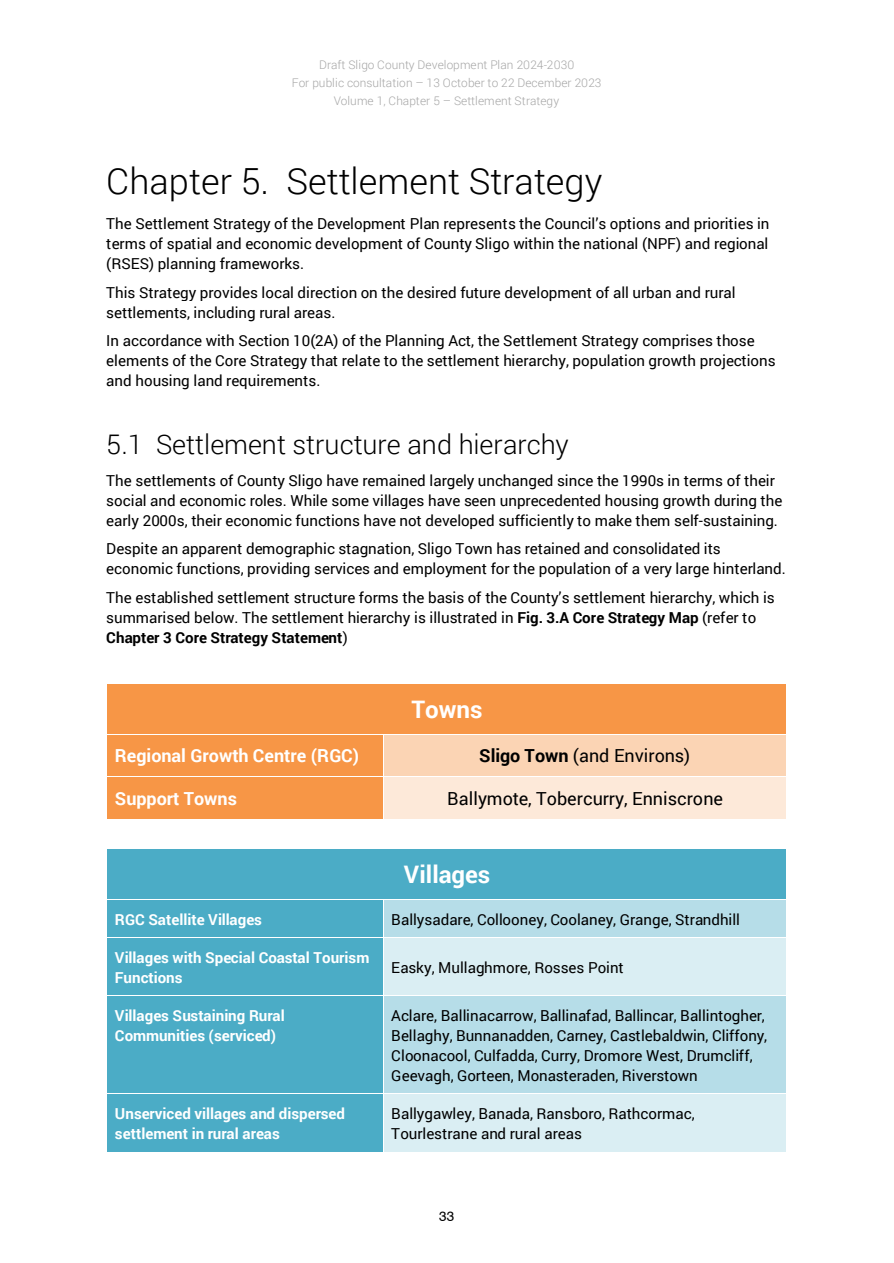
<style>
.page{position:relative;width:894px;height:1263px;background:#fff}
.page>*{position:absolute;margin:0;border:0;box-sizing:border-box;transform-origin:0 0}
.t1{font:300 36px "Roboto";color:#000}
.t2{font:300 27px "Roboto";color:#000}
.t3{font:700 24.15px "Roboto";color:#fff}
.t4{font:18px "Roboto";letter-spacing:-.005em;color:#000}
.t5{font:700 18px "Roboto";letter-spacing:-.005em;color:#fff}
.t6{font:15.15px/19.8px "Roboto";color:#000}
.t7{font:700 15.15px/19.8px "Roboto";letter-spacing:-.005em;color:#fff}
.t8{font:13.65px "Swiss 721 BT";color:#000}
.t9{font:300 11.85px/18px "Roboto";letter-spacing:.005em;color:#a6a6a6;text-align:center}
.s1{font-weight:700}
</style>
<div class="page">
<div style="left:107px;top:684px;width:679px;height:50px;background:#f79646"></div>
<div style="left:107px;top:734px;width:275px;height:42px;background:#f79646"></div>
<div style="left:383px;top:734px;width:403px;height:42px;background:#fbd4b4"></div>
<hr style="left:107px;top:734px;width:275px;height:1px;background:#fff">
<hr style="left:383px;top:734px;width:403px;height:1px;background:#fff">
<div style="left:107px;top:777px;width:275px;height:42px;background:#f79646"></div>
<div style="left:383px;top:777px;width:403px;height:42px;background:#fde9d9"></div>
<div style="left:107px;top:849px;width:679px;height:50px;background:#4bacc6"></div>
<div style="left:107px;top:899px;width:275px;height:38px;background:#4bacc6"></div>
<div style="left:383px;top:899px;width:403px;height:38px;background:#b6dde8"></div>
<hr style="left:107px;top:899px;width:275px;height:1px;background:#fff">
<hr style="left:383px;top:899px;width:403px;height:1px;background:#fff">
<div style="left:107px;top:938px;width:275px;height:57px;background:#4bacc6"></div>
<div style="left:383px;top:938px;width:403px;height:57px;background:#daeef3"></div>
<div style="left:107px;top:996px;width:275px;height:97px;background:#4bacc6"></div>
<div style="left:383px;top:996px;width:403px;height:97px;background:#b6dde8"></div>
<div style="left:107px;top:1094px;width:275px;height:58px;background:#4bacc6"></div>
<div style="left:383px;top:1094px;width:403px;height:58px;background:#daeef3"></div>
<p class="t9" style="left:292px;top:55px;width:311px">Draft Sligo County Development Plan 2024-2030<br>For public consultation – 13 October to 22 December 2023<br>Volume 1, Chapter 5 – Settlement Strategy</p>
<p class="t1" style="left:106px;top:157px;width:497px">Chapter 5. Settlement Strategy</p>
<p class="t6" style="left:106px;top:213px;width:664px;text-align:justify">The Settlement Strategy of the Development Plan represents the Council’s options and priorities in terms of spatial and economic development of County Sligo within the national (NPF) and regional (RSES) planning frameworks.</p>
<p class="t6" style="left:106px;top:282px;width:630px">This Strategy provides local direction on the desired future development of all urban and rural settlements, including rural areas.</p>
<p class="t6" style="left:106px;top:331px;width:670px">In accordance with Section 10(2A) of the Planning Act, the Settlement Strategy comprises those elements of the Core Strategy that relate to the settlement hierarchy, population growth projections and housing land requirements.</p>
<p class="t2" style="left:106px;top:425px;width:464px">5.1 Settlement structure and hierarchy</p>
<p class="t6" style="left:106px;top:470px;width:677px">The settlements of County Sligo have remained largely unchanged since the 1990s in terms of their social and economic roles. While some villages have seen unprecedented housing growth during the early 2000s, their economic functions have not developed sufficiently to make them self-sustaining.</p>
<p class="t6" style="left:106px;top:539px;width:681px">Despite an apparent demographic stagnation, Sligo Town has retained and consolidated its economic functions, providing services and employment for the population of a very large hinterland.</p>
<p class="t6" style="left:106px;top:587px;width:669px">The established settlement structure forms the basis of the County’s settlement hierarchy, which is summarised below. The settlement hierarchy is illustrated in <span class="s1">Fig. 3.A Core Strategy Map</span> (refer to<br><span class="s1">Chapter 3 Core Strategy Statement</span>)</p>
<p class="t3" style="left:411px;top:693px;width:73px">Towns</p>
<p class="t5" style="left:115px;top:743px;width:245px">Regional Growth Centre (RGC)</p>
<p class="t4" style="left:479px;top:743px;width:212px"><span class="s1">Sligo Town</span> (and Environs)</p>
<p class="t5" style="left:115px;top:786px;width:123px">Support Towns</p>
<p class="t4" style="left:447px;top:786px;width:277px">Ballymote, Tobercurry, Enniscrone</p>
<p class="t3" style="left:404px;top:857px;width:88px">Villages</p>
<p class="t7" style="left:115px;top:909px;width:148px">RGC Satellite Villages</p>
<p class="t6" style="left:391px;top:909px;width:350px">Ballysadare, Collooney, Coolaney, Grange, Strandhill</p>
<p class="t7" style="left:115px;top:947px;width:256px">Villages with Special Coastal Tourism<br>Functions</p>
<p class="t6" style="left:391px;top:957px;width:234px">Easky, Mullaghmore, Rosses Point</p>
<p class="t7" style="left:115px;top:1005px;width:171px">Villages Sustaining Rural<br>Communities (serviced)</p>
<p class="t6" style="left:391px;top:1005px;width:377px">Aclare, Ballinacarrow, Ballinafad, Ballincar, Ballintogher, Bellaghy, Bunnanadden, Carney, Castlebaldwin, Cliffony, Cloonacool, Culfadda, Curry, Dromore West, Drumcliff, Geevagh, Gorteen, Monasteraden, Riverstown</p>
<p class="t7" style="left:115px;top:1103px;width:231px">Unserviced villages and dispersed settlement in rural areas</p>
<p class="t6" style="left:391px;top:1103px;width:305px">Ballygawley, Banada, Ransboro, Rathcormac,<br>Tourlestrane and rural areas</p>
<p class="t8" style="left:439px;top:1208px;width:17px">33</p>
</div>
